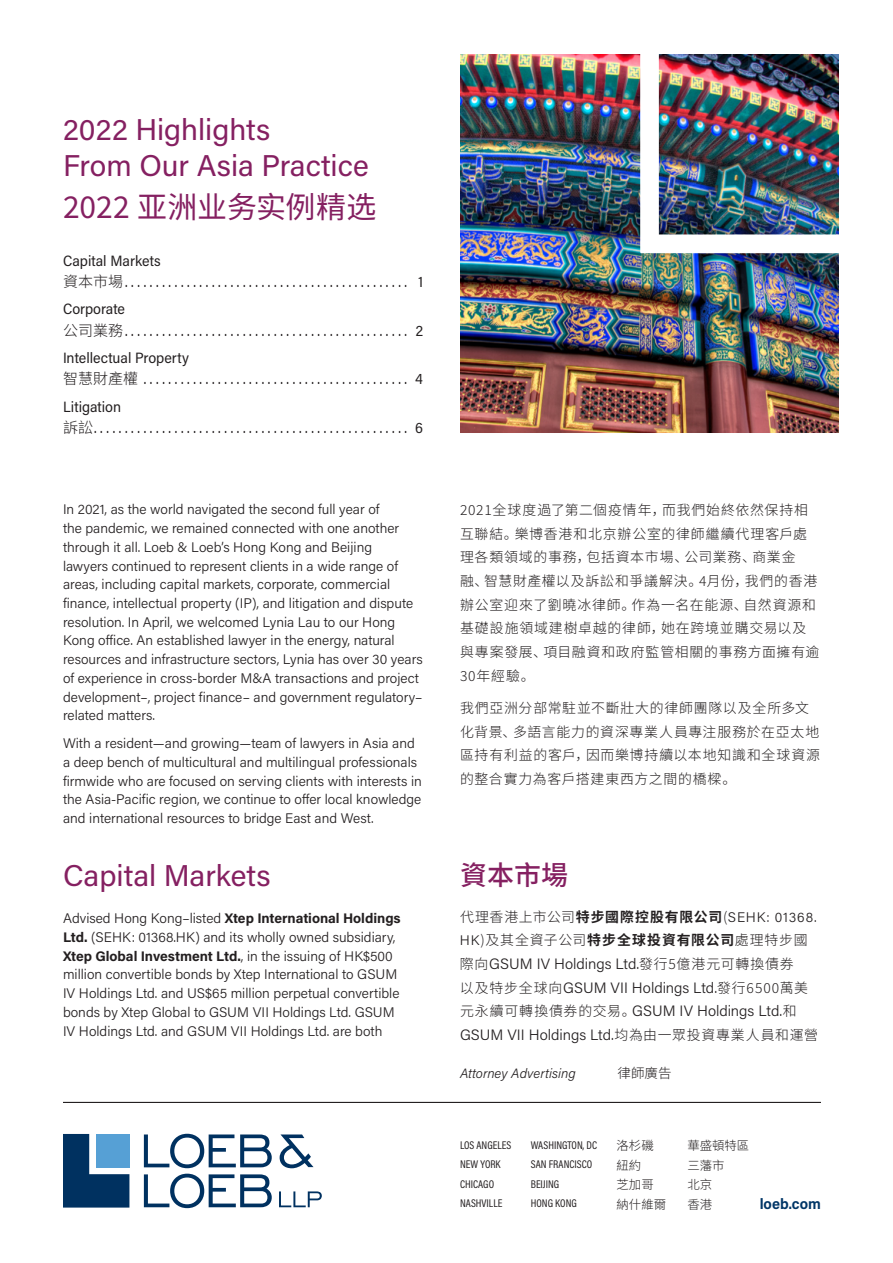
<style>
.page{position:relative;width:893px;height:1263px;background:#fff}
.page>*{position:absolute;margin:0;border:0;box-sizing:border-box;transform-origin:0 0}
.t1{font:30px/36px "Acumin Pro";color:#852061}
.t2{font:30px "Source Han Sans CN";color:#852061}
.t3{font:500 27px "Source Han Sans CN";color:#852061}
.t4{font:15px/21px "Acumin Pro Semi Cond";color:#231f20}
.t5{font:300 15px/23.7px "Acumin Pro";color:#231f20}
.t6{font:700 15px "Acumin Pro Semi Cond";color:#003667}
.t7{font:300 13.8px/18.8px "Acumin Pro";color:#231f20}
.t8{font:300 13.8px/23.7px "Source Han Sans CN";letter-spacing:.06em;color:#231f20}
.t9{font:300 13.8px "Acumin Pro";letter-spacing:.06em;color:#231f20}
.t10{font:italic 300 13.5px "Acumin Pro";color:#231f20}
.t11{font:300 13.5px "Source Han Sans CN";color:#231f20}
.t12{font:300 12.3px/19.5px "Source Han Sans CN";color:#231f20}
.t13{font:11.25px/19.5px "Acumin Pro Cond";color:#231f20}
.s1{font-family:"Source Han Sans CN";font-weight:300}
.s2{font-weight:700}
.s3{font-family:"Source Han Sans CN"}
.s4{font-family:"Source Han Sans CN";font-weight:700}
.s5{font-family:"Acumin Pro"}
.s6{font-family:"Source Han Sans CN";font-size:13.8px}
</style>
<div class="page">
<svg style="left:63px;top:1134px;width:66px;height:73px;background:#214c75"></svg>
<div style="left:96px;top:1134px;width:33px;height:33px;background:#56a0d5"></div>
<svg style="left:144px;top:1134px;width:128px;height:34px"></svg>
<svg style="left:280px;top:1134px;width:34px;height:34px"></svg>
<svg style="left:144px;top:1174px;width:128px;height:34px"></svg>
<svg style="left:279px;top:1191px;width:43px;height:16px"></svg>
<hr style="left:63px;top:1102px;width:758px;height:1px;background:#231f20">
<img style="left:460px;top:54px;width:379px;height:379px">
<h1 class="t1" style="left:63px;top:110px;width:307px">2022 Highlights<br>From Our Asia Practice</h1>
<h1 class="t2" style="left:63px;top:190px;width:315px">2022 亚洲业务实例精选</h1>
<p class="t4" style="left:63px;top:249px;width:361px">Capital Markets<br><span class="s1">資本市場</span> . . . . . . . . . . . . . . . . . . . . . . . . . . . . . . . . . . . . . . . . . . . . . 1</p>
<p class="t4" style="left:63px;top:298px;width:361px">Corporate<br><span class="s1">公司業務</span> . . . . . . . . . . . . . . . . . . . . . . . . . . . . . . . . . . . . . . . . . . . . . 2</p>
<p class="t4" style="left:63px;top:347px;width:361px">Intellectual Property<br><span class="s1">智慧財產權</span> . . . . . . . . . . . . . . . . . . . . . . . . . . . . . . . . . . . . . . . . . . 4</p>
<p class="t4" style="left:63px;top:396px;width:362px">Litigation<br><span class="s1">訴訟</span> . . . . . . . . . . . . . . . . . . . . . . . . . . . . . . . . . . . . . . . . . . . . . . . . . . 6</p>
<p class="t7" style="left:63px;top:499px;width:361px">In 2021, as the world navigated the second full year of<br>the pandemic, we remained connected with one another through it all. Loeb &amp; Loeb’s Hong Kong and Beijing<br>lawyers continued to represent clients in a wide range of areas, including capital markets, corporate, commercial finance, intellectual property (IP), and litigation and dispute resolution. In April, we welcomed Lynia Lau to our Hong Kong office. An established lawyer in the energy, natural resources and infrastructure sectors, Lynia has over 30 years of experience in cross-border M&amp;A transactions and project development–, project finance– and government regulatory– related matters.</p>
<p class="t7" style="left:63px;top:733px;width:360px">With a resident—and growing—team of lawyers in Asia and a deep bench of multicultural and multilingual professionals firmwide who are focused on serving clients with interests in the Asia-Pacific region, we continue to offer local knowledge and international resources to bridge East and West.</p>
<h1 class="t1" style="left:63px;top:856px;width:209px">Capital Markets</h1>
<p class="t7" style="left:63px;top:908px;width:339px">Advised Hong Kong–listed <span class="s2">Xtep International Holdings Ltd.</span> (SEHK: 01368.HK) and its wholly owned subsidiary, <span class="s2">Xtep Global Investment Ltd.</span>, in the issuing of HK$500 million convertible bonds by Xtep International to GSUM IV Holdings Ltd. and US$65 million perpetual convertible bonds by Xtep Global to GSUM VII Holdings Ltd. GSUM IV Holdings Ltd. and GSUM VII Holdings Ltd. are both</p>
<p class="t8" style="left:460px;top:498px;width:361px">2021全球度過了第二個疫情年，而我們始終依然保持相互聯結。樂博香港和北京辦公室的律師繼續代理客戶處理各類領域的事務，包括資本市場、公司業務、商業金<br>融、智慧財產權以及訴訟和爭議解決。4月份，我們的香港辦公室迎來了劉曉冰律師。作為一名在能源、自然資源和基礎設施領域建樹卓越的律師，她在跨境並購交易以及與專案發展、項目融資和政府監管相關的事務方面擁有逾<br>30年經驗。</p>
<p class="t8" style="left:460px;top:696px;width:361px">我們亞洲分部常駐並不斷壯大的律師團隊以及全所多文化背景、多語言能力的資深專業人員專注服務於在亞太地區持有利益的客戶，因而樂博持續以本地知識和全球資源的整合實力為客戶搭建東西方之間的橋樑。</p>
<h2 class="t3" style="left:460px;top:859px;width:109px">資本市場</h2>
<p class="t9" style="left:460px;top:907px;width:358px"><span class="s3">代理香港上市公司</span><span class="s4">特步國際控股有限公司</span><span class="s3">(</span>SEHK: 01368.</p>
<p class="t8" style="left:460px;top:929px;width:349px"><span class="s5">HK</span>)及其全資子公司<span class="s2">特步全球投資有限公司</span>處理特步國</p>
<p class="t5" style="left:460px;top:951px;width:360px"><span class="s6">際向</span>GSUM IV Holdings Ltd.<span class="s6">發行5億港元可轉換債券<br>以及特步全球向</span>GSUM VII Holdings Ltd.<span class="s6">發行6500萬美元永續可轉換債券的交易。</span>GSUM IV Holdings Ltd.<span class="s6">和</span>GSUM VII Holdings Ltd.<span class="s6">均為由一眾投資專業人員和運營</span></p>
<p class="t10" style="left:460px;top:1064px;width:117px">Attorney Advertising</p>
<p class="t11" style="left:617px;top:1066px;width:55px">律師廣告</p>
<p class="t13" style="left:460px;top:1135px;width:53px">LOS ANGELES<br>NEW YORK<br>CHICAGO<br>NASHVILLE</p>
<p class="t13" style="left:531px;top:1135px;width:68px">WASHINGTON, DC<br>SAN FRANCISCO<br>BEIJING<br>HONG KONG</p>
<p class="t12" style="left:617px;top:1136px;width:51px">洛杉磯紐約<br>芝加哥納什維爾</p>
<p class="t12" style="left:687px;top:1136px;width:63px">華盛頓特區三藩市<br>北京<br>香港</p>
<p class="t6" style="left:760px;top:1193px;width:63px">loeb.com</p>
</div>
